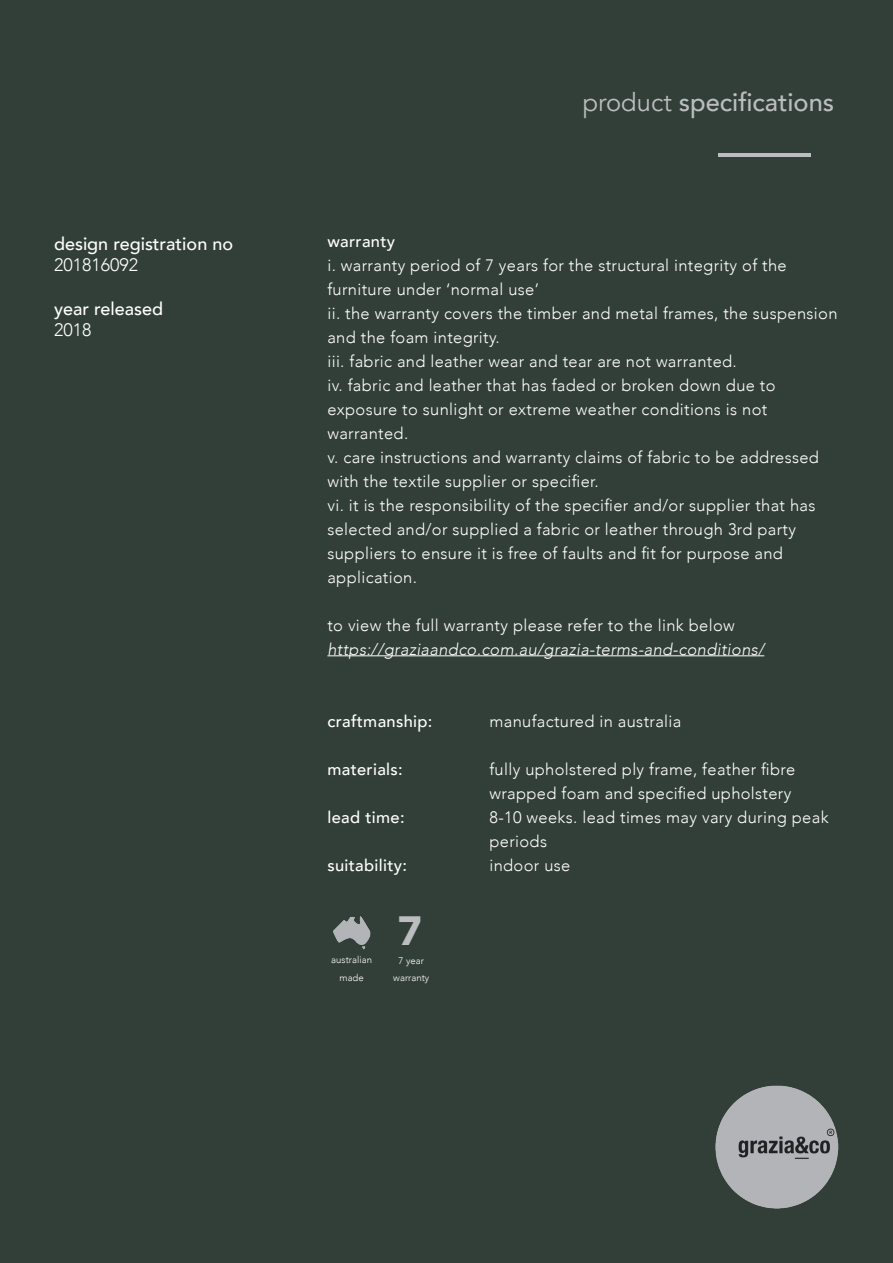
<style>
.page{position:relative;width:893px;height:1263px;background:#323f38}
.page>*{position:absolute;margin:0;border:0;box-sizing:border-box;transform-origin:0 0}
.t1{font:900 40.8px "Avenir";color:#bcbdc0}
.t2{font:500 25.5px "Avenir";color:#bcbdc0}
.t3{font:500 18px "Avenir";color:#fff}
.t4{font:300 18px "Avenir";color:#fff}
.t5{font:300 16.5px/24px "Avenir";letter-spacing:.02em;color:#fff}
.t6{font:italic 300 16.5px "Avenir";letter-spacing:.02em;color:#fff}
.t7{font:500 16.5px "Avenir";letter-spacing:.02em;color:#fff}
.t8{font:300 9.6px/17.2px "Avenir";color:#fff;text-align:center}
.s1{font-weight:400}
</style>
<div class="page">
<hr style="left:719px;top:153px;width:92px;height:3px;background:#bcbdc0">
<hr style="left:327px;top:655px;width:437px;height:1px;background:#fff">
<img style="left:331px;top:912px;width:42px;height:42px">
<img style="left:716px;top:1086px;width:123px;height:123px">
<p class="t3" style="left:54px;top:228px;width:181px">design registration no</p>
<p class="t4" style="left:54px;top:254px;width:86px">201816092</p>
<p class="t3" style="left:54px;top:293px;width:111px">year released</p>
<p class="t4" style="left:54px;top:319px;width:39px">2018</p>
<p class="t2" style="left:583px;top:80px;width:253px"><span class="s1">product</span> specifications</p>
<p class="t7" style="left:327px;top:226px;width:69px">warranty</p>
<p class="t5" style="left:327px;top:253px;width:461px">i. warranty period of 7 years for the structural integrity of the furniture under ‘normal use’</p>
<p class="t5" style="left:327px;top:301px;width:512px">ii. the warranty covers the timber and metal frames, the suspension and the foam integrity.</p>
<p class="t5" style="left:327px;top:349px;width:411px">iii. fabric and leather wear and tear are not warranted.</p>
<p class="t5" style="left:327px;top:373px;width:450px">iv. fabric and leather that has faded or broken down due to exposure to sunlight or extreme weather conditions is not warranted.</p>
<p class="t5" style="left:327px;top:445px;width:493px">v. care instructions and warranty claims of fabric to be addressed with the textile supplier or specifier.</p>
<p class="t5" style="left:327px;top:493px;width:490px">vi. it is the responsibility of the specifier and/or supplier that has selected and/or supplied a fabric or leather through 3rd party suppliers to ensure it is free of faults and fit for purpose and application.</p>
<p class="t5" style="left:327px;top:613px;width:409px">to view the full warranty please refer to the link below</p>
<p class="t6" style="left:327px;top:639px;width:438px">https://graziaandco.com.au/grazia-terms-and-conditions/</p>
<p class="t7" style="left:327px;top:706px;width:107px">craftmanship:</p>
<p class="t5" style="left:489px;top:709px;width:193px">manufactured in australia</p>
<p class="t7" style="left:327px;top:754px;width:77px">materials:</p>
<p class="t5" style="left:489px;top:757px;width:307px">fully upholstered ply frame, feather fibre wrapped foam and specified upholstery</p>
<p class="t7" style="left:327px;top:802px;width:79px">lead time:</p>
<p class="t5" style="left:489px;top:805px;width:341px">8-10 weeks. lead times may vary during peak periods</p>
<p class="t7" style="left:327px;top:850px;width:81px">suitability:</p>
<p class="t5" style="left:489px;top:853px;width:82px">indoor use</p>
<p class="t8" style="left:331px;top:951px;width:42px">australian</p>
<p class="t8" style="left:339px;top:969px;width:26px">made</p>
<p class="t1" style="left:398px;top:896px;width:26px">7</p>
<p class="t8" style="left:393px;top:952px;width:38px">7 year warranty</p>
</div>
